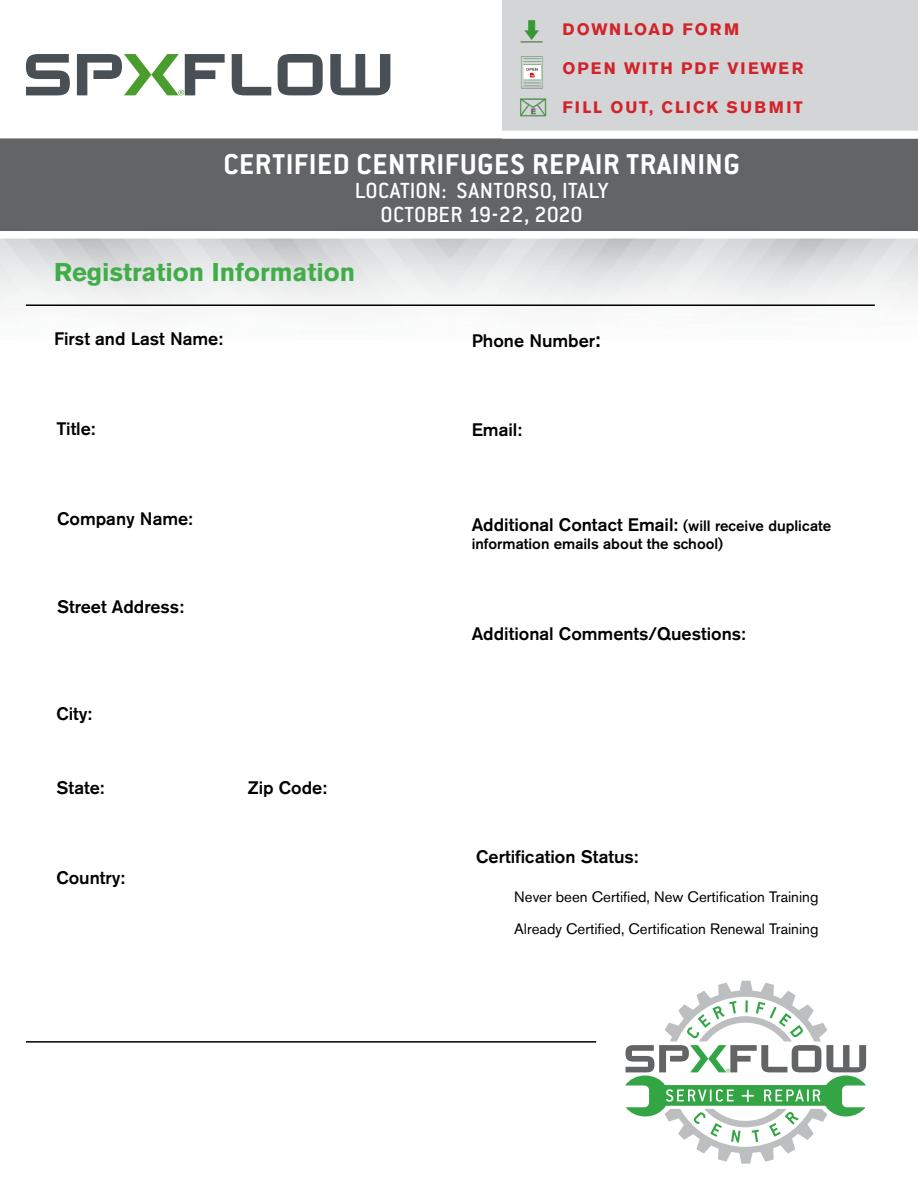
<style>
.page{position:relative;width:918px;height:1188px;background:#fff}
.page>*{position:absolute;margin:0;border:0;box-sizing:border-box;transform-origin:0 0}
.t1{font:700 31.5px "Conduit ITC Std";letter-spacing:.02em;color:#fff}
.t2{font:700 25.5px "Akzidenz Grotesk BE";color:#41ad49}
.t3{font:500 24px/24px "Conduit ITC Std";letter-spacing:.005em;color:#fff;text-align:center}
.t4{font:500 18px "Akzidenz Grotesk BE";color:#000}
.t5{font:700 16.5px "Akzidenz Grotesk BE";letter-spacing:.11em;color:#d2232a}
.t6{font:15px/32.5px "Akzidenz Grotesk BE";color:#000}
.t7{font:500 15px "Akzidenz Grotesk BE";color:#000}
.s1{font-size:21px}
.s2{font-size:15px}
</style>
<div class="page">
<hr style="left:26px;top:304px;width:849px;height:2px;background:#000">
<hr style="left:26px;top:1041px;width:570px;height:2px;background:#000">
<svg style="left:26px;top:54px;width:44px;height:41px"></svg>
<svg style="left:278px;top:54px;width:45px;height:41px"></svg>
<svg style="left:232px;top:54px;width:39px;height:41px"></svg>
<svg style="left:330px;top:54px;width:60px;height:41px"></svg>
<svg style="left:77px;top:54px;width:148px;height:41px"></svg>
<div style="left:0;top:137px;width:918px;height:94px;background:#636466"></div>
<svg style="left:625px;top:981px;width:241px;height:183px"></svg>
<div style="left:502px;top:0;width:416px;height:138px;background:#d4d5d7"></div>
<div style="left:0;top:131px;width:918px;height:7px;background:#fff"></div>
<img style="left:520px;top:20px;width:23px;height:23px">
<img style="left:520px;top:56px;width:27px;height:61px">
<p class="t5" style="left:563px;top:20px;width:178px">DOWNLOAD FORM</p>
<p class="t5" style="left:563px;top:59px;width:242px">OPEN WITH PDF VIEWER</p>
<p class="t5" style="left:563px;top:98px;width:242px">FILL OUT, CLICK SUBMIT</p>
<h1 class="t1" style="left:223px;top:146px;width:518px">CERTIFIED CENTRIFUGES REPAIR TRAINING</h1>
<h3 class="t3" style="left:355px;top:179px;width:255px">LOCATION: SANTORSO, ITALY<br>OCTOBER 19-22, 2020</h3>
<h2 class="t2" style="left:54px;top:258px;width:303px">Registration Information</h2>
<p class="t4" style="left:54px;top:327px;width:170px">First and Last Name:</p>
<p class="t4" style="left:56px;top:418px;width:41px">Title:</p>
<p class="t4" style="left:57px;top:508px;width:137px">Company Name:</p>
<p class="t4" style="left:57px;top:596px;width:128px">Street Address:</p>
<p class="t4" style="left:56px;top:703px;width:37px">City:</p>
<p class="t4" style="left:56px;top:777px;width:50px">State:</p>
<p class="t4" style="left:248px;top:776px;width:81px">Zip Code:</p>
<p class="t4" style="left:56px;top:866px;width:70px">Country:</p>
<p class="t4" style="left:472px;top:330px;width:130px">Phone Number<span class="s1">:</span></p>
<p class="t4" style="left:472px;top:418px;width:52px">Email:</p>
<p class="t4" style="left:472px;top:514px;width:361px">Additional Contact Email: <span class="s2">(will receive duplicate</span></p>
<p class="t7" style="left:472px;top:535px;width:253px">information emails about the school)</p>
<p class="t4" style="left:472px;top:623px;width:276px">Additional Comments/Questions:</p>
<p class="t4" style="left:476px;top:845px;width:164px">Certification Status:</p>
<p class="t6" style="left:514px;top:880px;width:306px">Never been Certified, New Certification Training<br>Already Certified, Certification Renewal Training</p>
</div>
